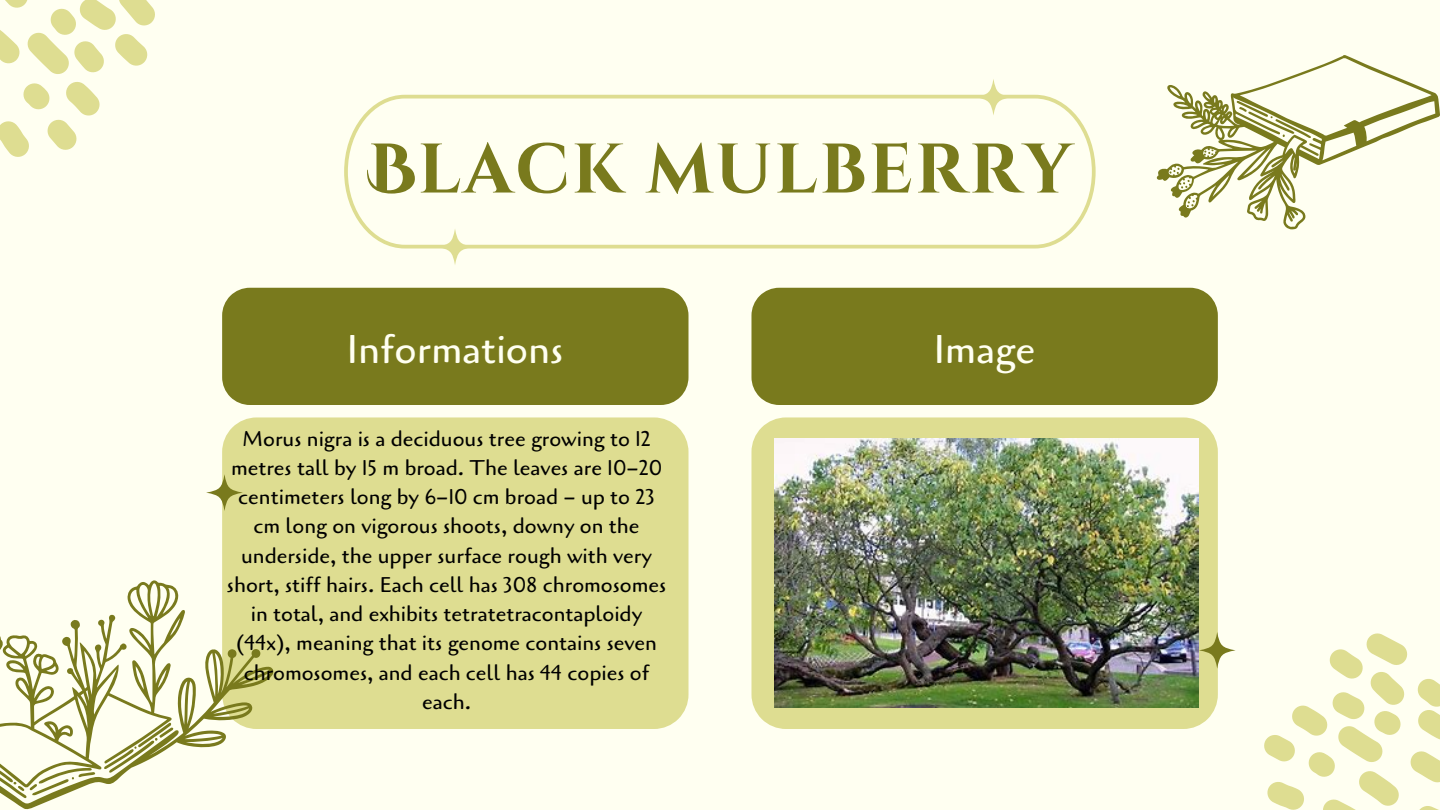
<style>
.page{position:relative;width:1440px;height:810px;background:#fffff1}
.page>*{position:absolute;margin:0;border:0;box-sizing:border-box;transform-origin:0 0}
.t1{font:700 70px "Cinzel Decorative";letter-spacing:.03em;color:#797a1d}
.t2{font:40px "Cagliostro";color:#fffff1}
.t3{font:21.3px/29.2px "Cagliostro";color:#000;text-align:center}
</style>
<div class="page">
<svg style="left:0;top:0;width:155px;height:157px"></svg>
<svg style="left:344px;top:95px;width:752px;height:154px"></svg>
<svg style="left:975px;top:79px;width:37px;height:36px"></svg>
<svg style="left:437px;top:229px;width:36px;height:36px"></svg>
<svg style="left:1264px;top:633px;width:176px;height:177px"></svg>
<div style="left:222px;top:417px;width:467px;height:312px;background:#dedd91"></div>
<svg style="left:751px;top:417px;width:467px;height:312px;background:#dedd96"></svg>
<div style="left:751px;top:288px;width:467px;height:117px;background:#797a1d"></div>
<div style="left:222px;top:288px;width:467px;height:117px;background:#797a1d"></div>
<svg style="left:206px;top:474px;width:37px;height:37px"></svg>
<svg style="left:1199px;top:632px;width:37px;height:37px"></svg>
<svg style="left:0;top:580px;width:274px;height:230px"></svg>
<svg style="left:1157px;top:55px;width:283px;height:174px"></svg>
<img style="left:775px;top:439px;width:424px;height:269px">
<p class="t1" style="left:367px;top:124px;width:707px">BLACK MULBERRY</p>
<p class="t2" style="left:347px;top:323px;width:218px">Informations</p>
<p class="t2" style="left:934px;top:323px;width:103px">Image</p>
<p class="t3" style="left:227px;top:424px;width:441px">Morus nigra is a deciduous tree growing to 12 metres tall by 15 m broad. The leaves are 10–20 centimeters long by 6–10 cm broad – up to 23 cm long on vigorous shoots, downy on the underside, the upper surface rough with very short, stiff hairs. Each cell has 308 chromosomes in total, and exhibits tetratetracontaploidy (44x), meaning that its genome contains seven chromosomes, and each cell has 44 copies of each.</p>
</div>
